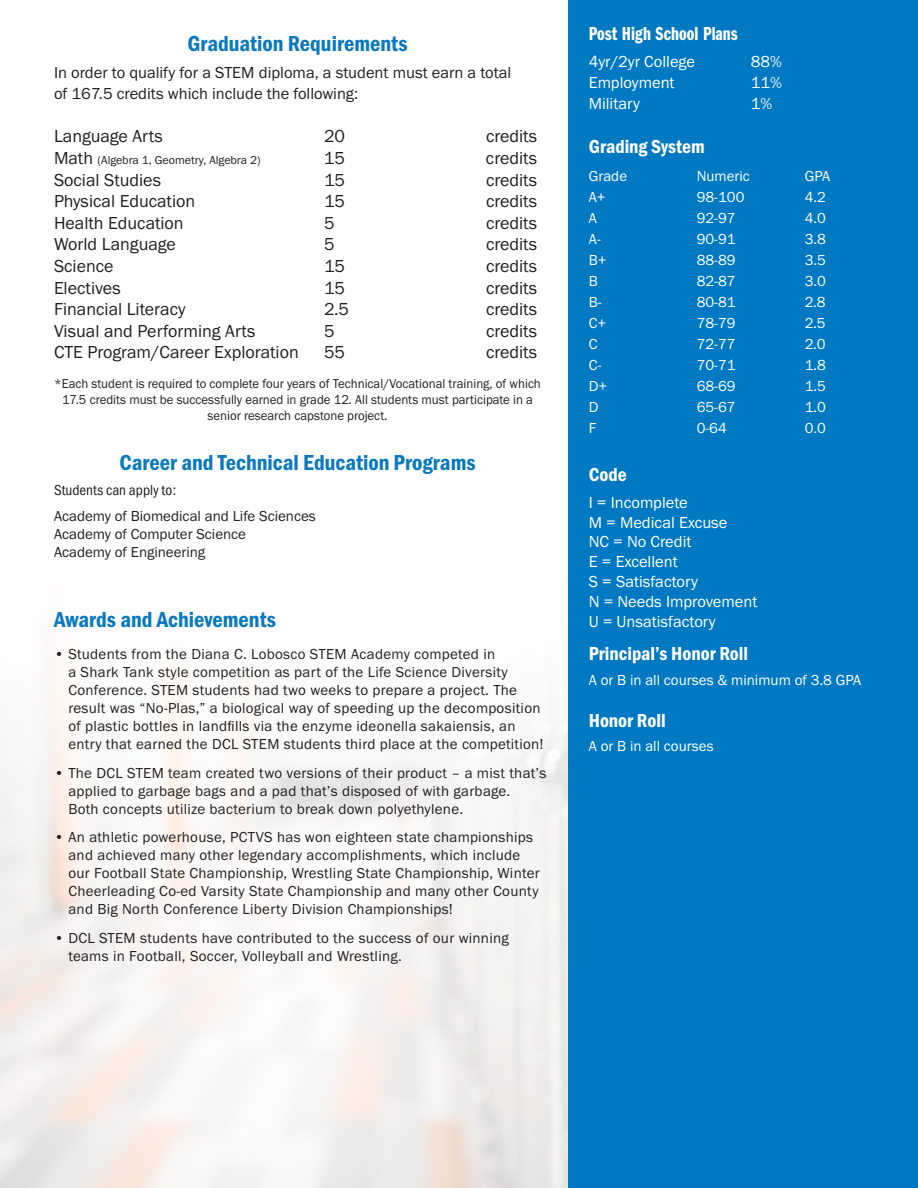
<style>
.page{position:relative;width:918px;height:1188px;background:#fff}
.page>*{position:absolute;margin:0;border:0;box-sizing:border-box;transform-origin:0 0}
.t1{font:22.5px "Franklin Gothic URW Con Dem";color:#0a79be}
.t2{font:19.5px "Franklin Gothic URW Con Dem";color:#fff}
.t3{font:19.5px "Franklin Gothic URW Com Dem";color:#fff}
.t4{font:18px "Franklin Gothic URW Boo";color:#231f20}
.t5{font:16.5px "Franklin Gothic URW Boo";color:#fff}
.t6{font:16.5px/21.6px "Franklin Gothic URW Boo";color:#231f20}
.t7{font:15px/18px "Franklin Gothic URW Boo";letter-spacing:.02em;color:#231f20}
.t8{font:15px "Franklin Gothic URW Boo";color:#fff}
.t9{font:15px "Franklin Gothic URW Boo";color:#231f20}
.t10{font:15px "Franklin Gothic URW Cond";color:#231f20}
.t11{font:13.35px/16.2px "Franklin Gothic URW Boo";color:#231f20;text-align:center;scale:.96 1}
.t12{font:12px "Franklin Gothic URW Boo";color:#231f20}
.s1{font-size:18px}
</style>
<div class="page">
<div style="left:568px;top:0;width:350px;height:1188px;background:#0079c2"></div>
<p class="t1" style="left:187px;top:28px;width:222px">Graduation Requirements</p>
<p class="t6" style="left:54px;top:61px;width:459px">In order to qualify for a STEM diploma, a student must earn a total of 167.5 credits which include the following:</p>
<p class="t4" style="left:54px;top:125px;width:110px">Language Arts</p>
<p class="t4" style="left:324px;top:125px;width:23px">20</p>
<p class="t4" style="left:486px;top:125px;width:53px">credits</p>
<p class="t12" style="left:54px;top:153px;width:208px"><span class="s1">Math</span> (Algebra 1, Geometry, Algebra 2)</p>
<p class="t4" style="left:324px;top:147px;width:23px">15</p>
<p class="t4" style="left:486px;top:147px;width:53px">credits</p>
<p class="t4" style="left:54px;top:168px;width:109px">Social Studies</p>
<p class="t4" style="left:324px;top:168px;width:23px">15</p>
<p class="t4" style="left:486px;top:168px;width:53px">credits</p>
<p class="t4" style="left:54px;top:190px;width:143px">Physical Education</p>
<p class="t4" style="left:324px;top:190px;width:23px">15</p>
<p class="t4" style="left:486px;top:190px;width:53px">credits</p>
<p class="t4" style="left:54px;top:212px;width:131px">Health Education</p>
<p class="t4" style="left:324px;top:212px;width:12px">5</p>
<p class="t4" style="left:486px;top:212px;width:53px">credits</p>
<p class="t4" style="left:54px;top:233px;width:123px">World Language</p>
<p class="t4" style="left:324px;top:233px;width:12px">5</p>
<p class="t4" style="left:486px;top:233px;width:53px">credits</p>
<p class="t4" style="left:54px;top:255px;width:61px">Science</p>
<p class="t4" style="left:324px;top:255px;width:23px">15</p>
<p class="t4" style="left:486px;top:255px;width:53px">credits</p>
<p class="t4" style="left:54px;top:276px;width:68px">Electives</p>
<p class="t4" style="left:324px;top:276px;width:23px">15</p>
<p class="t4" style="left:486px;top:276px;width:53px">credits</p>
<p class="t4" style="left:54px;top:298px;width:133px">Financial Literacy</p>
<p class="t4" style="left:324px;top:298px;width:27px">2.5</p>
<p class="t4" style="left:486px;top:298px;width:53px">credits</p>
<p class="t4" style="left:54px;top:320px;width:203px">Visual and Performing Arts</p>
<p class="t4" style="left:324px;top:320px;width:12px">5</p>
<p class="t4" style="left:486px;top:320px;width:53px">credits</p>
<p class="t4" style="left:54px;top:341px;width:246px">CTE Program/Career Exploration</p>
<p class="t4" style="left:324px;top:341px;width:23px">55</p>
<p class="t4" style="left:486px;top:341px;width:53px">credits</p>
<p class="t11" style="left:54px;top:375px;width:508px">*Each student is required to complete four years of Technical/Vocational training, of which<br>17.5 credits must be successfully earned in grade 12. All students must participate in a senior research capstone project.</p>
<p class="t1" style="left:119px;top:447px;width:358px">Career and Technical Education Programs</p>
<p class="t10" style="left:54px;top:479px;width:124px">Students can apply to:</p>
<p class="t9" style="left:54px;top:506px;width:263px">Academy of Biomedical and Life Sciences</p>
<p class="t9" style="left:54px;top:524px;width:194px">Academy of Computer Science</p>
<p class="t9" style="left:54px;top:542px;width:153px">Academy of Engineering</p>
<p class="t1" style="left:54px;top:605px;width:224px">Awards and Achievements</p>
<p class="t7" style="left:68px;top:645px;width:477px;text-indent:-14px">• Students from the Diana C. Lobosco STEM Academy competed in<br>a Shark Tank style competition as part of the Life Science Diversity Conference. STEM students had two weeks to prepare a project. The result was “No-Plas,” a biological way of speeding up the decomposition of plastic bottles in landfills via the enzyme ideonella sakaiensis, an entry that earned the DCL STEM students third place at the competition!</p>
<p class="t7" style="left:68px;top:763px;width:479px;text-indent:-14px">• The DCL STEM team created two versions of their product – a mist that’s applied to garbage bags and a pad that’s disposed of with garbage.<br>Both concepts utilize bacterium to break down polyethylene.</p>
<p class="t7" style="left:68px;top:828px;width:473px;text-indent:-14px">• An athletic powerhouse, PCTVS has won eighteen state championships and achieved many other legendary accomplishments, which include our Football State Championship, Wrestling State Championship, Winter Cheerleading Co-ed Varsity State Championship and many other County and Big North Conference Liberty Division Championships!</p>
<p class="t7" style="left:68px;top:929px;width:442px;text-indent:-14px">• DCL STEM students have contributed to the success of our winning teams in Football, Soccer, Volleyball and Wrestling.</p>
<p class="t3" style="left:589px;top:20px;width:151px">Post High School Plans</p>
<p class="t5" style="left:589px;top:52px;width:108px">4yr/2yr College</p>
<p class="t5" style="left:751px;top:52px;width:33px">88%</p>
<p class="t5" style="left:589px;top:73px;width:88px">Employment</p>
<p class="t5" style="left:751px;top:73px;width:33px">11%</p>
<p class="t5" style="left:589px;top:94px;width:53px">Military</p>
<p class="t5" style="left:751px;top:94px;width:23px">1%</p>
<p class="t2" style="left:589px;top:134px;width:118px">Grading System</p>
<p class="t8" style="left:589px;top:167px;width:40px">Grade</p>
<p class="t8" style="left:697px;top:167px;width:55px">Numeric</p>
<p class="t8" style="left:805px;top:167px;width:27px">GPA</p>
<p class="t8" style="left:589px;top:188px;width:19px">A+</p>
<p class="t8" style="left:697px;top:188px;width:49px">98-100</p>
<p class="t8" style="left:805px;top:188px;width:23px">4.2</p>
<p class="t8" style="left:589px;top:209px;width:10px">A</p>
<p class="t8" style="left:697px;top:209px;width:40px">92-97</p>
<p class="t8" style="left:805px;top:209px;width:23px">4.0</p>
<p class="t8" style="left:589px;top:230px;width:14px">A-</p>
<p class="t8" style="left:697px;top:230px;width:40px">90-91</p>
<p class="t8" style="left:805px;top:230px;width:23px">3.8</p>
<p class="t8" style="left:589px;top:251px;width:19px">B+</p>
<p class="t8" style="left:697px;top:251px;width:40px">88-89</p>
<p class="t8" style="left:805px;top:251px;width:23px">3.5</p>
<p class="t8" style="left:589px;top:272px;width:11px">B</p>
<p class="t8" style="left:697px;top:272px;width:40px">82-87</p>
<p class="t8" style="left:805px;top:272px;width:23px">3.0</p>
<p class="t8" style="left:589px;top:293px;width:14px">B-</p>
<p class="t8" style="left:697px;top:293px;width:40px">80-81</p>
<p class="t8" style="left:805px;top:293px;width:22px">2.8</p>
<p class="t8" style="left:589px;top:314px;width:19px">C+</p>
<p class="t8" style="left:697px;top:314px;width:40px">78-79</p>
<p class="t8" style="left:805px;top:314px;width:22px">2.5</p>
<p class="t8" style="left:589px;top:335px;width:10px">C</p>
<p class="t8" style="left:697px;top:335px;width:40px">72-77</p>
<p class="t8" style="left:805px;top:335px;width:22px">2.0</p>
<p class="t8" style="left:589px;top:356px;width:14px">C-</p>
<p class="t8" style="left:697px;top:356px;width:40px">70-71</p>
<p class="t8" style="left:805px;top:356px;width:23px">1.8</p>
<p class="t8" style="left:589px;top:377px;width:20px">D+</p>
<p class="t8" style="left:697px;top:377px;width:40px">68-69</p>
<p class="t8" style="left:805px;top:377px;width:23px">1.5</p>
<p class="t8" style="left:589px;top:398px;width:11px">D</p>
<p class="t8" style="left:697px;top:398px;width:40px">65-67</p>
<p class="t8" style="left:805px;top:398px;width:23px">1.0</p>
<p class="t8" style="left:589px;top:419px;width:9px">F</p>
<p class="t8" style="left:697px;top:419px;width:32px">0-64</p>
<p class="t8" style="left:805px;top:419px;width:23px">0.0</p>
<p class="t2" style="left:589px;top:462px;width:40px">Code</p>
<p class="t5" style="left:589px;top:492px;width:101px">I = Incomplete</p>
<p class="t5" style="left:589px;top:512px;width:140px">M = Medical Excuse</p>
<p class="t5" style="left:589px;top:532px;width:104px">NC = No Credit</p>
<p class="t5" style="left:589px;top:551px;width:91px">E = Excellent</p>
<p class="t5" style="left:589px;top:571px;width:111px">S = Satisfactory</p>
<p class="t5" style="left:589px;top:591px;width:170px">N = Needs Improvement</p>
<p class="t5" style="left:589px;top:611px;width:128px">U = Unsatisfactory</p>
<p class="t2" style="left:589px;top:641px;width:161px">Principal’s Honor Roll</p>
<p class="t8" style="left:589px;top:671px;width:274px">A or B in all courses &amp; minimum of 3.8 GPA</p>
<p class="t2" style="left:589px;top:707px;width:78px">Honor Roll</p>
<p class="t8" style="left:589px;top:737px;width:126px">A or B in all courses</p>
</div>
